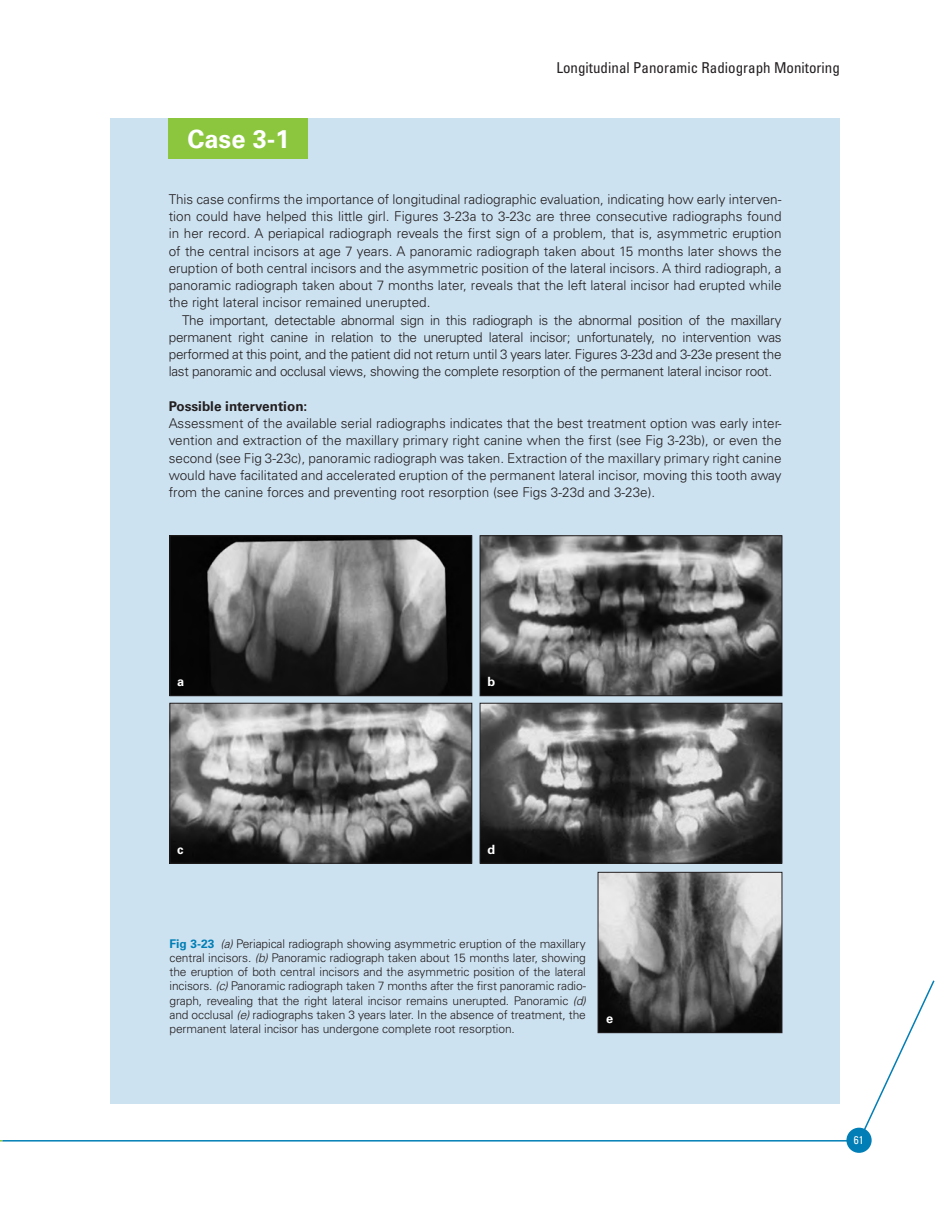
<style>
.page{position:relative;width:936px;height:1212px;background:#fff}
.page>*{position:absolute;margin:0;border:0;box-sizing:border-box;transform-origin:0 0}
.t1{font:700 25.5px "Univers LT Std";color:#fff}
.t2{font:condensed 15px "Univers LT Std";color:#231f20}
.t3{font:300 13.5px/17.2px "Univers LT Std";color:#231f20;text-align:justify}
.t4{font:700 13.5px "Univers LT Std";color:#231f20}
.t5{font:700 12.75px "Univers LT Std";color:#fff}
.t6{font:300 12px/14.2px "Univers LT Std";letter-spacing:-.01em;color:#231f20;text-align:justify}
.t7{font:condensed 11.25px "Univers LT Std";color:#fff}
.s1{font-weight:700;color:#007eb5}
.s2{font-style:italic}
</style>
<div class="page">
<div style="left:846px;top:1127px;width:25px;height:26px;background:#007eb5;border-radius:50%"></div>
<svg style="left:4px;top:978px;width:930px;height:164px"></svg>
<div style="left:110px;top:118px;width:729px;height:986px;background:#cde2f1"></div>
<img style="left:171px;top:537px;width:299px;height:157px">
<div style="left:169px;top:535px;width:303px;height:161px;border:1px solid #231f20"></div>
<img style="left:171px;top:705px;width:299px;height:156px">
<div style="left:169px;top:703px;width:303px;height:160px;border:1px solid #231f20"></div>
<img style="left:481px;top:537px;width:299px;height:157px">
<div style="left:479px;top:535px;width:303px;height:161px;border:1px solid #231f20"></div>
<img style="left:481px;top:705px;width:299px;height:156px">
<div style="left:479px;top:703px;width:303px;height:160px;border:1px solid #231f20"></div>
<img style="left:599px;top:874px;width:181px;height:157px">
<div style="left:597px;top:872px;width:185px;height:161px;border:1px solid #231f20"></div>
<div style="left:168px;top:119px;width:140px;height:40px;background:#8bc63e"></div>
<h1 class="t1" style="left:187px;top:129px;width:104px">Case 3-1</h1>
<p class="t2" style="left:556px;top:59px;width:285px">Longitudinal Panoramic Radiograph Monitoring</p>
<p class="t3" style="left:169px;top:191px;width:614px">This case confirms the importance of longitudinal radiographic evaluation, indicating how early interven&shy;tion could have helped this little girl. Figures 3-23a to 3-23c are three consecutive radiographs found in her record. A periapical radiograph reveals the first sign of a problem, that is, asymmetric eruption of the central incisors at age 7 years. A panoramic radiograph taken about 15 months later shows the eruption of both central incisors and the asymmetric position of the lateral incisors. A third radiograph, a panoramic radiograph taken about 7 months later, reveals that the left lateral incisor had erupted while the right lateral incisor remained unerupted.</p>
<p class="t3" style="left:169px;top:312px;width:614px;text-indent:14px">The important, detectable abnormal sign in this radiograph is the abnormal position of the maxillary permanent right canine in relation to the unerupted lateral incisor; unfortunately, no intervention was performed at this point, and the patient did not return until 3 years later. Figures 3-23d and 3-23e present the last panoramic and occlusal views, showing the complete resorption of the permanent lateral incisor root.</p>
<p class="t4" style="left:169px;top:401px;width:140px">Possible intervention:</p>
<p class="t3" style="left:169px;top:416px;width:614px">Assessment of the available serial radiographs indicates that the best treatment option was early inter&shy;vention and extraction of the maxillary primary right canine when the first (see Fig 3-23b), or even the second (see Fig 3-23c), panoramic radiograph was taken. Extraction of the maxillary primary right canine would have facilitated and accelerated eruption of the permanent lateral incisor, moving this tooth away from the canine forces and preventing root resorption (see Figs 3-23d and 3-23e).</p>
<p class="t5" style="left:177px;top:677px;width:9px">a</p>
<p class="t5" style="left:487px;top:677px;width:9px">b</p>
<p class="t5" style="left:177px;top:844px;width:8px">c</p>
<p class="t5" style="left:487px;top:844px;width:9px">d</p>
<p class="t6" style="left:169px;top:937px;width:418px"><span class="s1">Fig 3-23</span> <span class="s2">(a)</span> Periapical radiograph showing asymmetric eruption of the maxillary central incisors. <span class="s2">(b)</span> Panoramic radiograph taken about 15 months later, showing the eruption of both central incisors and the asymmetric position of the lateral incisors. <span class="s2">(c)</span> Panoramic radiograph taken 7 months after the first panoramic radio&shy;graph, revealing that the right lateral incisor remains unerupted. Panoramic <span class="s2">(d) </span>and occlusal <span class="s2">(e)</span> radiographs taken 3 years later. In the absence of treatment, the permanent lateral incisor has undergone complete root resorption.</p>
<p class="t5" style="left:606px;top:1013px;width:9px">e</p>
<p class="t7" style="left:853px;top:1133px;width:11px">61</p>
</div>
